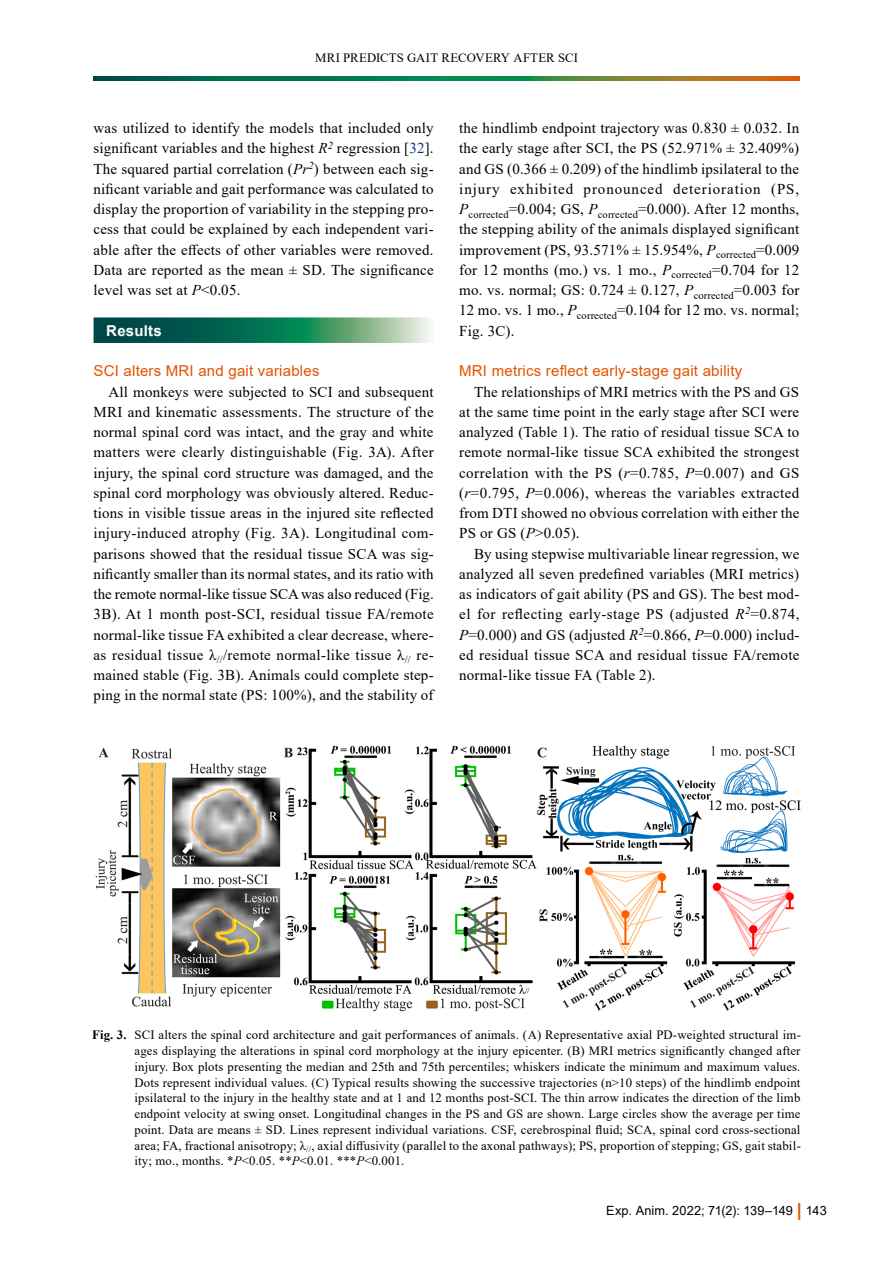
<style>
.page{position:relative;width:893px;height:1263px;background:#fff}
.page>*{position:absolute;margin:0;border:0;box-sizing:border-box;transform-origin:0 0}
.t1{font:15px/20.2px "Times New Roman";letter-spacing:.01em;color:#000;text-align:justify}
.t2{font:15px "Arial";letter-spacing:.015em;color:#e15400}
.t3{font:700 15px "Arial";letter-spacing:.015em;color:#fff}
.t4{font:12.75px/15.8px "Times New Roman";letter-spacing:.01em;color:#000;text-align:justify}
.t5{font:12.75px "Arial";letter-spacing:.01em;color:#000}
.s1{font-style:italic}
.s2{color:#0c3388}
.s3{font-weight:700}
.s4{font-weight:700;font-size:18px;color:#e15400}
</style>
<div class="page">
<svg style="left:94px;top:317px;width:336px;height:26px;background:#348269"></svg>
<svg style="left:94px;top:77px;width:705px;height:4px;background:#377842"></svg>
<img style="left:95px;top:745px;width:706px;height:267px">
<p class="t4" style="left:315px;top:49px;width:264px">MRI PREDICTS GAIT RECOVERY AFTER SCI</p>
<p class="t1" style="left:94px;top:118px;width:342px">was utilized to identify the models that included only significant variables and the highest <span class="s1">R</span><sup>2</sup> regression [<span class="s2">32</span>].<br>The squared partial correlation (<span class="s1">Pr</span><sup>2</sup>) between each sig&shy;nificant variable and gait performance was calculated to display the proportion of variability in the stepping pro&shy;cess that could be explained by each independent vari&shy;able after the effects of other variables were removed.<br>Data are reported as the mean ± SD. The significance level was set at <span class="s1">P</span>&lt;0.05.</p>
<p class="t3" style="left:106px;top:320px;width:57px">Results</p>
<p class="t2" style="left:94px;top:361px;width:227px">SCI alters MRI and gait variables</p>
<p class="t1" style="left:94px;top:381px;width:342px;text-indent:15px">All monkeys were subjected to SCI and subsequent MRI and kinematic assessments. The structure of the normal spinal cord was intact, and the gray and white matters were clearly distinguishable (Fig. 3A). After injury, the spinal cord structure was damaged, and the spinal cord morphology was obviously altered. Reduc&shy;tions in visible tissue areas in the injured site reflected injury-induced atrophy (Fig. 3A). Longitudinal com&shy;parisons showed that the residual tissue SCA was sig&shy;nificantly smaller than its normal states, and its ratio with the remote normal-like tissue SCA was also reduced (Fig.<br>3B). At 1 month post-SCI, residual tissue FA/remote normal-like tissue FA exhibited a clear decrease, where&shy;as residual tissue λ<sub>//</sub>/remote normal-like tissue λ<sub>//</sub> re&shy;mained stable (Fig. 3B). Animals could complete step&shy;ping in the normal state (PS: 100%), and the stability of</p>
<p class="t1" style="left:459px;top:118px;width:342px">the hindlimb endpoint trajectory was 0.830 ± 0.032. In the early stage after SCI, the PS (52.971% ± 32.409%) and GS (0.366 ± 0.209) of the hindlimb ipsilateral to the injury exhibited pronounced deterioration (PS, <span class="s1">P</span><sub>corrected</sub>=0.004; GS, <span class="s1">P</span><sub>corrected</sub>=0.000). After 12 months, the stepping ability of the animals displayed significant improvement (PS, 93.571% ± 15.954%, <span class="s1">P</span><sub>corrected</sub>=0.009 for 12 months (mo.) vs. 1 mo., <span class="s1">P</span><sub>corrected</sub>=0.704 for 12 mo. vs. normal; GS: 0.724 ± 0.127, <span class="s1">P</span><sub>corrected</sub>=0.003 for 12 mo. vs. 1 mo., <span class="s1">P</span><sub>corrected</sub>=0.104 for 12 mo. vs. normal; Fig. 3C).</p>
<p class="t2" style="left:459px;top:361px;width:285px">MRI metrics reflect early-stage gait ability</p>
<p class="t1" style="left:459px;top:381px;width:342px;text-indent:15px">The relationships of MRI metrics with the PS and GS at the same time point in the early stage after SCI were analyzed (Table 1). The ratio of residual tissue SCA to remote normal-like tissue SCA exhibited the strongest correlation with the PS (<span class="s1">r</span>=0.785, <span class="s1">P</span>=0.007) and GS (<span class="s1">r</span>=0.795, <span class="s1">P</span>=0.006), whereas the variables extracted from DTI showed no obvious correlation with either the PS or GS (<span class="s1">P</span>&gt;0.05).</p>
<p class="t1" style="left:459px;top:543px;width:342px;text-indent:15px">By using stepwise multivariable linear regression, we analyzed all seven predefined variables (MRI metrics) as indicators of gait ability (PS and GS). The best mod&shy;el for reflecting early-stage PS (adjusted <span class="s1">R</span><sup>2</sup>=0.874, <span class="s1">P</span>=0.000) and GS (adjusted <span class="s1">R</span><sup>2</sup>=0.866, <span class="s1">P</span>=0.000) includ&shy;ed residual tissue SCA and residual tissue FA/remote normal-like tissue FA (Table 2).</p>
<p class="t4" style="left:135px;top:1027px;width:668px;text-indent:-42px"><span class="s3">Fig. 3.</span> SCI alters the spinal cord architecture and gait performances of animals. (A) Representative axial PD-weighted structural im&shy;ages displaying the alterations in spinal cord morphology at the injury epicenter. (B) MRI metrics significantly changed after injury. Box plots presenting the median and 25th and 75th percentiles; whiskers indicate the minimum and maximum values.<br>Dots represent individual values. (C) Typical results showing the successive trajectories (n&gt;10 steps) of the hindlimb endpoint ipsilateral to the injury in the healthy state and at 1 and 12 months post-SCI. The thin arrow indicates the direction of the limb endpoint velocity at swing onset. Longitudinal changes in the PS and GS are shown. Large circles show the average per time point. Data are means ± SD. Lines represent individual variations. CSF, cerebrospinal fluid; SCA, spinal cord cross-sectional area; FA, fractional anisotropy; λ<sub>//</sub>, axial diffusivity (parallel to the axonal pathways); PS, proportion of stepping; GS, gait stabil&shy;ity; mo., months. *<span class="s1">P</span>&lt;0.05. **<span class="s1">P</span>&lt;0.01. ***<span class="s1">P</span>&lt;0.001.</p>
<p class="t5" style="left:606px;top:1202px;width:222px">Exp. Anim. 2022; 71(2): 139–149 <span class="s4">|</span> 143</p>
</div>
